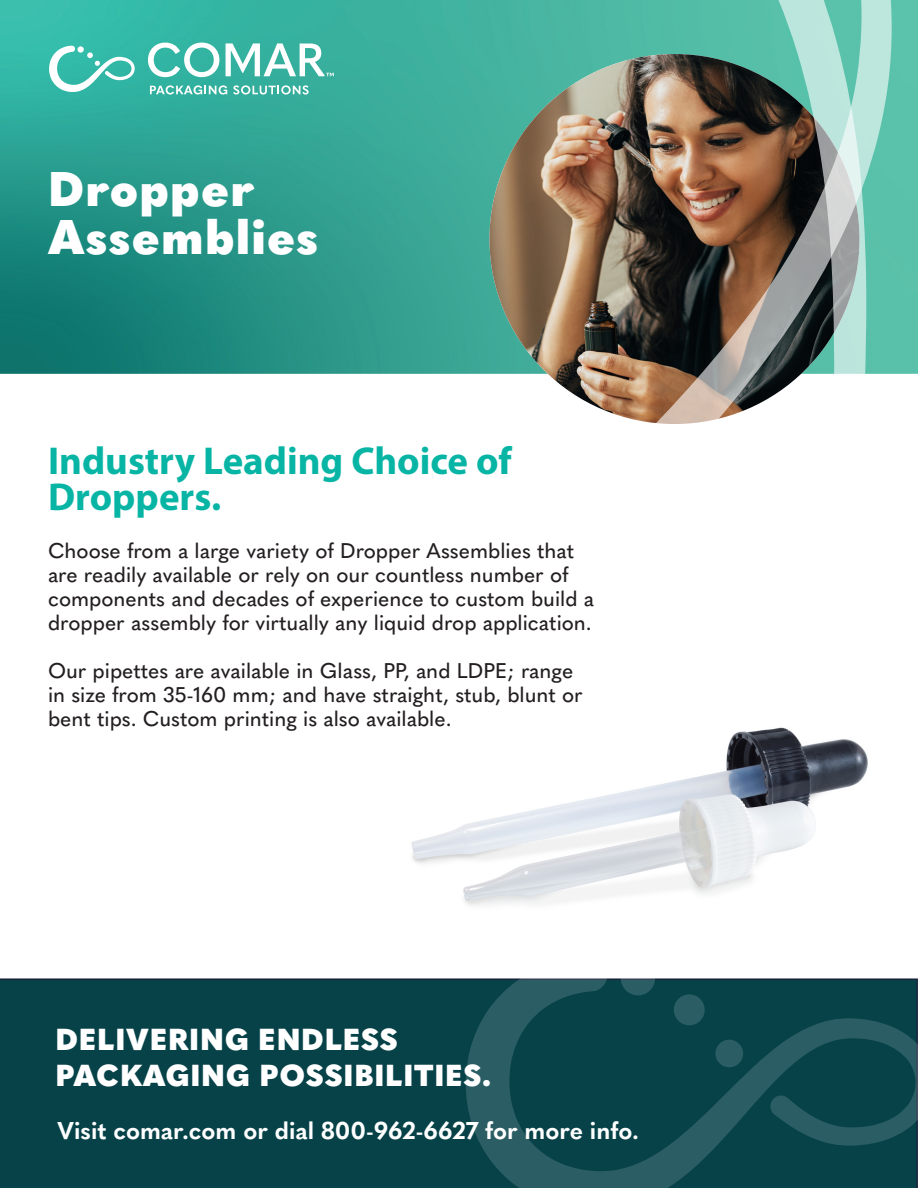
<style>
.page{position:relative;width:918px;height:1188px;background:#fff}
.page>*{position:absolute;margin:0;border:0;box-sizing:border-box;transform-origin:0 0}
.t1{font:900 48px "Quasimoda";letter-spacing:.025em;color:#fff}
.Sub_Title_Front_Page{font:700 39px "Myriad Pro";color:#08b5a5}
.t2{font:900 30px "Quasimoda";letter-spacing:.025em;color:#fff}
.Body{font:700 24px "Quasimoda";color:#fff}
.Body_Copy_Front_Page{font:500 21px/24px "Quasimoda";color:#231f20}
</style>
<div class="page">
<img style="left:411px;top:727px;width:457px;height:179px">
<img style="left:0;top:0;width:506px;height:374px">
<img style="left:506px;top:0;width:412px;height:424px">
<svg style="left:148px;top:43px;width:71px;height:34px"></svg>
<svg style="left:226px;top:43px;width:108px;height:33px"></svg>
<svg style="left:150px;top:85px;width:77px;height:10px"></svg>
<svg style="left:233px;top:85px;width:76px;height:10px"></svg>
<svg style="left:49px;top:46px;width:86px;height:46px"></svg>
<div style="left:0;top:978px;width:465px;height:210px;background:#074249"></div>
<svg style="left:465px;top:978px;width:453px;height:210px;background:#114950"></svg>
<p class="t1" style="left:48px;top:151px;width:208px">Dropper</p>
<p class="t1" style="left:48px;top:199px;width:272px">Assemblies</p>
<p class="Sub_Title_Front_Page" style="left:48px;top:435px;width:465px">Industry Leading Choice of</p>
<p class="Sub_Title_Front_Page" style="left:48px;top:471px;width:175px">Droppers.</p>
<p class="Body_Copy_Front_Page" style="left:48px;top:537px;width:548px">Choose from a large variety of Dropper Assemblies that are readily available or rely on our countless number of components and decades of experience to custom build a dropper assembly for virtually any liquid drop application.</p>
<p class="Body_Copy_Front_Page" style="left:48px;top:657px;width:536px">Our pipettes are available in Glass, PP, and LDPE; range in size from 35-160 mm; and have straight, stub, blunt or bent tips. Custom printing is also available.</p>
<h2 class="t2" style="left:56px;top:1016px;width:344px">DELIVERING ENDLESS</h2>
<h2 class="t2" style="left:56px;top:1052px;width:437px">PACKAGING POSSIBILITIES.</h2>
<p class="Body" style="left:57px;top:1112px;width:583px">Visit comar.com or dial 800-962-6627 for more info.</p>
</div>
